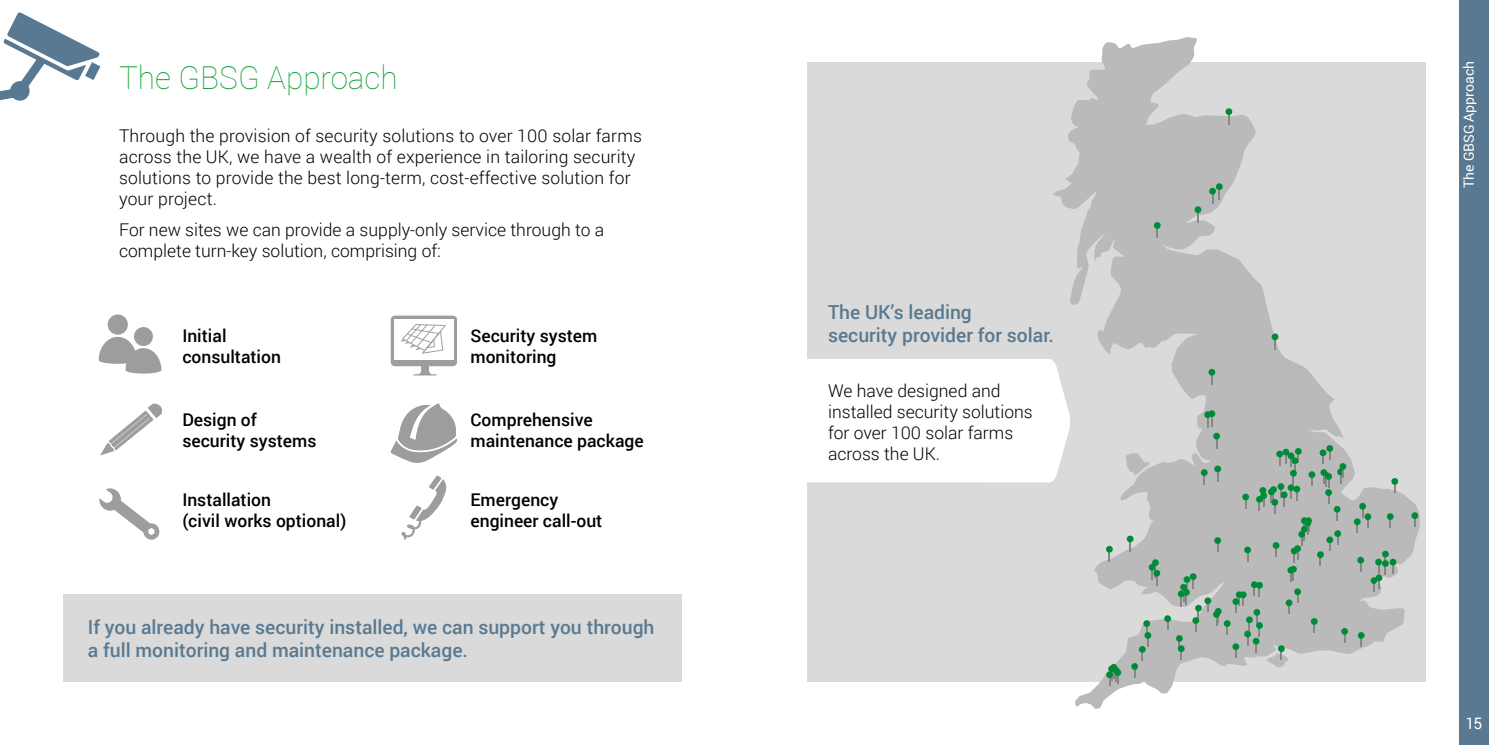
<style>
.page{position:relative;width:1489px;height:745px;background:#fff}
.page>*{position:absolute;margin:0;border:0;box-sizing:border-box;transform-origin:0 0}
.t1{font:100 31.5px "Roboto";color:#13a337}
.t2{font:500 19.25px/23.1px "Roboto";color:#587991}
.t3{font:300 17.5px/21px "Roboto";color:#000}
.t4{font:500 17.5px/21px "Roboto";color:#000}
.t5{font:15.75px "Roboto";color:#fff}
.t6{font:14px "Roboto";color:#fff}
</style>
<div class="page">
<div style="left:807px;top:62px;width:618px;height:619px;background:#dadada"></div>
<div style="left:1458px;top:0;width:30px;height:744px;background:#587991"></div>
<svg style="left:0;top:12px;width:100px;height:89px"></svg>
<svg style="left:1052px;top:37px;width:367px;height:671px"></svg>
<div style="left:1214px;top:465px;width:6px;height:7px;background:#008b39;border-radius:50%"></div>
<svg style="left:1214px;top:537px;width:6px;height:14px"></svg>
<svg style="left:1243px;top:546px;width:7px;height:7px"></svg>
<svg style="left:1272px;top:541px;width:7px;height:7px"></svg>
<svg style="left:1290px;top:547px;width:7px;height:7px"></svg>
<svg style="left:1316px;top:551px;width:7px;height:6px"></svg>
<div style="left:1375px;top:574px;width:7px;height:7px;background:#008b39;border-radius:50%"></div>
<svg style="left:1373px;top:580px;width:6px;height:11px"></svg>
<svg style="left:1370px;top:576px;width:7px;height:7px"></svg>
<svg style="left:1381px;top:550px;width:7px;height:7px"></svg>
<svg style="left:1411px;top:512px;width:6px;height:15px"></svg>
<div style="left:1386px;top:513px;width:7px;height:6px;background:#008b39;border-radius:50%"></div>
<svg style="left:1391px;top:477px;width:6px;height:7px"></svg>
<svg style="left:1358px;top:502px;width:7px;height:7px"></svg>
<div style="left:1364px;top:513px;width:7px;height:7px;background:#008b39;border-radius:50%"></div>
<svg style="left:1356px;top:508px;width:12px;height:25px"></svg>
<div style="left:1353px;top:518px;width:7px;height:7px;background:#008b39;border-radius:50%"></div>
<svg style="left:1333px;top:505px;width:7px;height:7px"></svg>
<svg style="left:1336px;top:468px;width:7px;height:7px"></svg>
<svg style="left:1339px;top:469px;width:4px;height:14px"></svg>
<div style="left:1339px;top:463px;width:7px;height:6px;background:#008b39;border-radius:50%"></div>
<div style="left:1322px;top:471px;width:7px;height:7px;background:#169048;border-radius:50%"></div>
<svg style="left:1323px;top:473px;width:8px;height:30px"></svg>
<div style="left:1320px;top:469px;width:7px;height:6px;background:#008b39;border-radius:50%"></div>
<svg style="left:1326px;top:444px;width:6px;height:7px"></svg>
<div style="left:1319px;top:449px;width:7px;height:7px;background:#008b39;border-radius:50%"></div>
<svg style="left:1294px;top:447px;width:7px;height:7px"></svg>
<div style="left:1282px;top:448px;width:7px;height:7px;background:#008b39;border-radius:50%"></div>
<div style="left:1276px;top:450px;width:6px;height:7px;background:#008b39;border-radius:50%"></div>
<div style="left:1287px;top:452px;width:7px;height:7px;background:#008b39;border-radius:50%"></div>
<div style="left:1308px;top:471px;width:7px;height:6px;background:#008b39;border-radius:50%"></div>
<svg style="left:1258px;top:454px;width:40px;height:59px"></svg>
<svg style="left:1255px;top:495px;width:7px;height:7px"></svg>
<div style="left:1242px;top:493px;width:6px;height:7px;background:#008b39;border-radius:50%"></div>
<svg style="left:1389px;top:558px;width:7px;height:7px"></svg>
<div style="left:1326px;top:536px;width:6px;height:7px;background:#008b39;border-radius:50%"></div>
<svg style="left:1329px;top:530px;width:11px;height:21px"></svg>
<div style="left:1289px;top:565px;width:7px;height:7px;background:#008b39;border-radius:50%"></div>
<svg style="left:1290px;top:572px;width:3px;height:9px"></svg>
<div style="left:1287px;top:566px;width:7px;height:7px;background:#008b39;border-radius:50%"></div>
<div style="left:1255px;top:581px;width:7px;height:7px;background:#008b39;border-radius:50%"></div>
<svg style="left:1253px;top:587px;width:6px;height:9px"></svg>
<svg style="left:1250px;top:581px;width:7px;height:6px"></svg>
<div style="left:1239px;top:591px;width:7px;height:6px;background:#008b39;border-radius:50%"></div>
<div style="left:1235px;top:591px;width:7px;height:6px;background:#008b39;border-radius:50%"></div>
<svg style="left:1235px;top:597px;width:8px;height:15px"></svg>
<svg style="left:1232px;top:597px;width:7px;height:7px"></svg>
<div style="left:1204px;top:597px;width:7px;height:6px;background:#008b39;border-radius:50%"></div>
<div style="left:1194px;top:604px;width:7px;height:7px;background:#008b39;border-radius:50%"></div>
<svg style="left:1164px;top:615px;width:6px;height:14px"></svg>
<svg style="left:1143px;top:619px;width:7px;height:7px"></svg>
<svg style="left:1144px;top:631px;width:7px;height:7px"></svg>
<svg style="left:1141px;top:625px;width:7px;height:35px"></svg>
<svg style="left:1138px;top:645px;width:7px;height:7px"></svg>
<svg style="left:1131px;top:662px;width:6px;height:7px"></svg>
<svg style="left:1110px;top:663px;width:7px;height:7px"></svg>
<div style="left:1108px;top:665px;width:6px;height:7px;background:#008b39;border-radius:50%"></div>
<div style="left:1112px;top:666px;width:7px;height:7px;background:#008b39;border-radius:50%"></div>
<svg style="left:1106px;top:669px;width:12px;height:16px"></svg>
<div style="left:1114px;top:668px;width:7px;height:7px;background:#008b39;border-radius:50%"></div>
<svg style="left:1175px;top:634px;width:7px;height:7px"></svg>
<svg style="left:1178px;top:640px;width:3px;height:19px"></svg>
<svg style="left:1177px;top:644px;width:7px;height:7px"></svg>
<div style="left:1232px;top:643px;width:7px;height:6px;background:#008b39;border-radius:50%"></div>
<svg style="left:1214px;top:607px;width:7px;height:7px"></svg>
<svg style="left:1215px;top:616px;width:3px;height:9px"></svg>
<svg style="left:1212px;top:610px;width:7px;height:7px"></svg>
<svg style="left:1223px;top:619px;width:7px;height:7px"></svg>
<svg style="left:1244px;top:630px;width:6px;height:7px"></svg>
<svg style="left:1246px;top:622px;width:3px;height:23px"></svg>
<svg style="left:1245px;top:616px;width:7px;height:6px"></svg>
<svg style="left:1252px;top:637px;width:7px;height:7px"></svg>
<svg style="left:1277px;top:644px;width:7px;height:7px"></svg>
<svg style="left:1288px;top:588px;width:12px;height:26px"></svg>
<div style="left:1285px;top:599px;width:7px;height:7px;background:#008b39;border-radius:50%"></div>
<svg style="left:1357px;top:631px;width:7px;height:7px"></svg>
<svg style="left:1340px;top:627px;width:7px;height:7px"></svg>
<svg style="left:1310px;top:617px;width:7px;height:7px"></svg>
<svg style="left:1253px;top:608px;width:7px;height:7px"></svg>
<div style="left:1304px;top:517px;width:7px;height:6px;background:#008b39;border-radius:50%"></div>
<svg style="left:1300px;top:517px;width:7px;height:6px"></svg>
<div style="left:1304px;top:519px;width:6px;height:7px;background:#008b39;border-radius:50%"></div>
<svg style="left:1293px;top:523px;width:15px;height:39px"></svg>
<div style="left:1298px;top:530px;width:6px;height:7px;background:#008b39;border-radius:50%"></div>
<svg style="left:1215px;top:439px;width:2px;height:9px"></svg>
<div style="left:1213px;top:432px;width:6px;height:7px;background:#008b39;border-radius:50%"></div>
<div style="left:1208px;top:410px;width:7px;height:7px;background:#008b39;border-radius:50%"></div>
<svg style="left:1208px;top:368px;width:7px;height:7px"></svg>
<div style="left:1271px;top:333px;width:7px;height:7px;background:#008b39;border-radius:50%"></div>
<svg style="left:1153px;top:222px;width:7px;height:7px"></svg>
<div style="left:1194px;top:206px;width:7px;height:7px;background:#008b39;border-radius:50%"></div>
<svg style="left:1208px;top:188px;width:7px;height:6px"></svg>
<svg style="left:1215px;top:183px;width:7px;height:7px"></svg>
<div style="left:1225px;top:108px;width:7px;height:7px;background:#008b39;border-radius:50%"></div>
<svg style="left:1207px;top:416px;width:5px;height:11px"></svg>
<div style="left:1204px;top:411px;width:6px;height:7px;background:#008b39;border-radius:50%"></div>
<div style="left:1200px;top:469px;width:7px;height:6px;background:#008b39;border-radius:50%"></div>
<svg style="left:1126px;top:535px;width:7px;height:7px"></svg>
<svg style="left:1151px;top:559px;width:7px;height:6px"></svg>
<svg style="left:1148px;top:563px;width:7px;height:7px"></svg>
<svg style="left:1151px;top:564px;width:6px;height:21px"></svg>
<div style="left:1153px;top:569px;width:7px;height:7px;background:#008b39;border-radius:50%"></div>
<div style="left:1189px;top:573px;width:7px;height:6px;background:#008b39;border-radius:50%"></div>
<svg style="left:1183px;top:575px;width:7px;height:7px"></svg>
<svg style="left:1180px;top:579px;width:18px;height:52px"></svg>
<div style="left:1177px;top:590px;width:7px;height:7px;background:#008b39;border-radius:50%"></div>
<svg style="left:1105px;top:545px;width:7px;height:7px"></svg>
<svg style="left:1381px;top:559px;width:7px;height:7px"></svg>
<svg style="left:1374px;top:558px;width:7px;height:7px"></svg>
<div style="left:1357px;top:556px;width:6px;height:7px;background:#008b39;border-radius:50%"></div>
<svg style="left:1256px;top:614px;width:3px;height:22px"></svg>
<svg style="left:1255px;top:621px;width:7px;height:7px"></svg>
<svg style="left:99px;top:314px;width:62px;height:59px"></svg>
<svg style="left:99px;top:488px;width:61px;height:52px"></svg>
<svg style="left:390px;top:403px;width:67px;height:60px"></svg>
<svg style="left:401px;top:475px;width:46px;height:64px"></svg>
<svg style="left:100px;top:403px;width:63px;height:53px"></svg>
<div style="left:391px;top:315px;width:66px;height:51px;background:#9d9d9c;border-radius:4px"></div>
<div style="left:394px;top:319px;width:59px;height:40px;background:#fff"></div>
<svg style="left:412px;top:366px;width:25px;height:9px"></svg>
<svg style="left:400px;top:324px;width:46px;height:29px"></svg>
<div style="left:807px;top:358px;width:263px;height:125px;background:#fff"></div>
<div style="left:63px;top:594px;width:618px;height:87px;background:#dadada"></div>
<h1 class="t1" style="left:119px;top:56px;width:280px">The GBSG Approach</h1>
<p class="t6" style="left:1458px;top:188px;width:129px;rotate:-90deg">The GBSG Approach</p>
<p class="t3" style="left:119px;top:125px;width:524px">Through the provision of security solutions to over 100 solar farms across the UK, we have a wealth of experience in tailoring security solutions to provide the best long-term, cost-effective solution for your project.</p>
<p class="t3" style="left:119px;top:219px;width:486px">For new sites we can provide a supply-only service through to a complete turn-key solution, comprising of:</p>
<p class="t4" style="left:182px;top:324px;width:100px">Initial consultation</p>
<p class="t4" style="left:470px;top:324px;width:128px">Security system monitoring</p>
<p class="t4" style="left:182px;top:409px;width:136px">Design of security systems</p>
<p class="t4" style="left:470px;top:409px;width:175px">Comprehensive maintenance package</p>
<p class="t4" style="left:182px;top:488px;width:165px">Installation<br>(civil works optional)</p>
<p class="t4" style="left:470px;top:488px;width:133px">Emergency engineer call-out</p>
<p class="t2" style="left:88px;top:614px;width:568px">If you already have security installed, we can support you through a full monitoring and maintenance package.</p>
<p class="t2" style="left:828px;top:299px;width:227px">The UK’s leading<br>security provider for solar.</p>
<p class="t3" style="left:828px;top:379px;width:206px">We have designed and installed security solutions for over 100 solar farms across the UK.</p>
<p class="t5" style="left:1465px;top:711px;width:18px">15</p>
</div>
